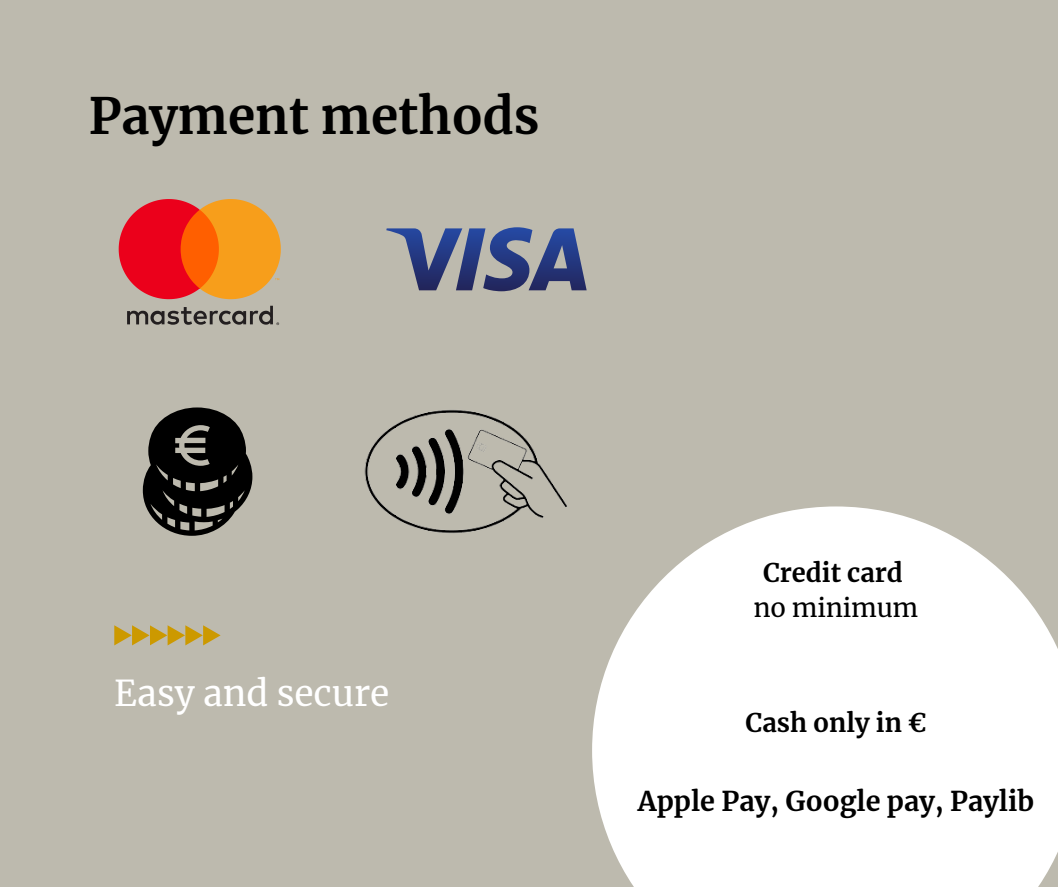
<style>
.page{position:relative;width:1058px;height:887px;background:#fff}
.page>*{position:absolute;margin:0;border:0;box-sizing:border-box;transform-origin:0 0}
.t1{font:700 49.5px "Merriweather";color:#000}
.t2{font:35.25px "Merriweather";color:#fff}
.t3{font:700 27px "Merriweather";color:#000}
.t4{font:700 25.5px "Merriweather";color:#000}
.t5{font:25.5px "Merriweather";color:#000}
</style>
<div class="page">
<div style="left:0;top:0;width:1058px;height:886px;background:#bdbaae"></div>
<svg style="left:114px;top:625px;width:107px;height:20px"></svg>
<svg style="left:592px;top:506px;width:466px;height:380px;background:#f6f5f4"></svg>
<svg style="left:386px;top:227px;width:200px;height:64px"></svg>
<svg style="left:127px;top:306px;width:152px;height:19px"></svg>
<svg style="left:119px;top:199px;width:162px;height:100px;background:#ea612e"></svg>
<svg style="left:143px;top:407px;width:109px;height:129px"></svg>
<img style="left:364px;top:410px;width:203px;height:123px">
<h1 class="t1" style="left:89px;top:86px;width:452px">Payment methods</h1>
<h2 class="t2" style="left:114px;top:671px;width:276px">Easy and secure</h2>
<p class="t4" style="left:763px;top:556px;width:141px">Credit card</p>
<p class="t5" style="left:753px;top:591px;width:166px">no minimum</p>
<p class="t4" style="left:745px;top:706px;width:182px">Cash only in €</p>
<p class="t3" style="left:638px;top:784px;width:398px">Apple Pay, Google pay, Paylib</p>
</div>
